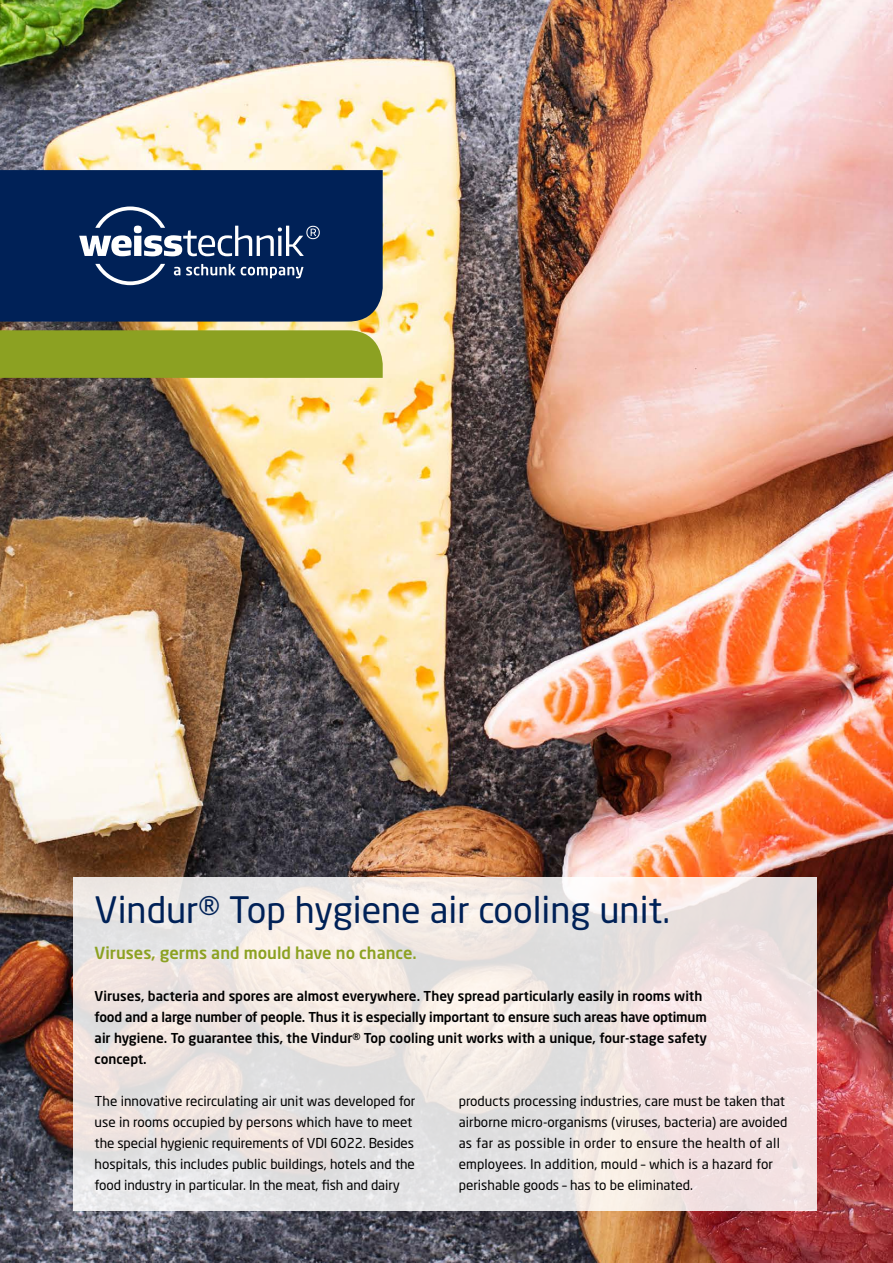
<style>
.page{position:relative;width:893px;height:1263px;background:#fff}
.page>*{position:absolute;margin:0;border:0;box-sizing:border-box;transform-origin:0 0}
.t1{font:36px "Neo Sans Pro";color:#002157}
.t2{font:500 16.5px "Neo Sans Pro";color:#8ca122}
.t3{font:13.5px/21px "Neo Sans Pro";color:#000}
.t4{font:500 13.5px/21px "Neo Sans Pro";color:#000}
</style>
<div class="page">
<img style="left:0;top:0;width:893px;height:1263px">
<svg style="left:73px;top:877px;width:743px;height:334px;background:#ece3e2"></svg>
<div style="left:63px;top:861px;width:634px;height:133px;background:#fff;opacity:.75"></div>
<div style="left:0;top:330px;width:383px;height:48px;background:#8ca122"></div>
<div style="left:0;top:170px;width:383px;height:152px;background:#002157"></div>
<svg style="left:79px;top:206px;width:241px;height:79px;background:#314c77"></svg>
<h1 class="t1" style="left:95px;top:887px;width:577px">Vindur® Top hygiene air cooling unit.</h1>
<p class="t2" style="left:95px;top:942px;width:324px">Viruses, germs and mould have no chance.</p>
<p class="t4" style="left:95px;top:985px;width:614px">Viruses, bacteria and spores are almost everywhere. They spread particularly easily in rooms with food and a large number of people. Thus it is especially important to ensure such areas have optimum air hygiene. To guarantee this, the Vindur® Top cooling unit works with a unique, four-stage safety concept.</p>
<p class="t3" style="left:95px;top:1090px;width:322px">The innovative recirculating air unit was developed for use in rooms occupied by persons which have to meet the special hygienic requirements of VDI 6022. Besides hospitals, this includes public buildings, hotels and the food industry in particular. In the meat, fish and dairy</p>
<p class="t3" style="left:459px;top:1090px;width:330px">products processing industries, care must be taken that airborne micro-organisms (viruses, bacteria) are avoided as far as possible in order to ensure the health of all employees. In addition, mould – which is a hazard for perishable goods – has to be eliminated.</p>
</div>
